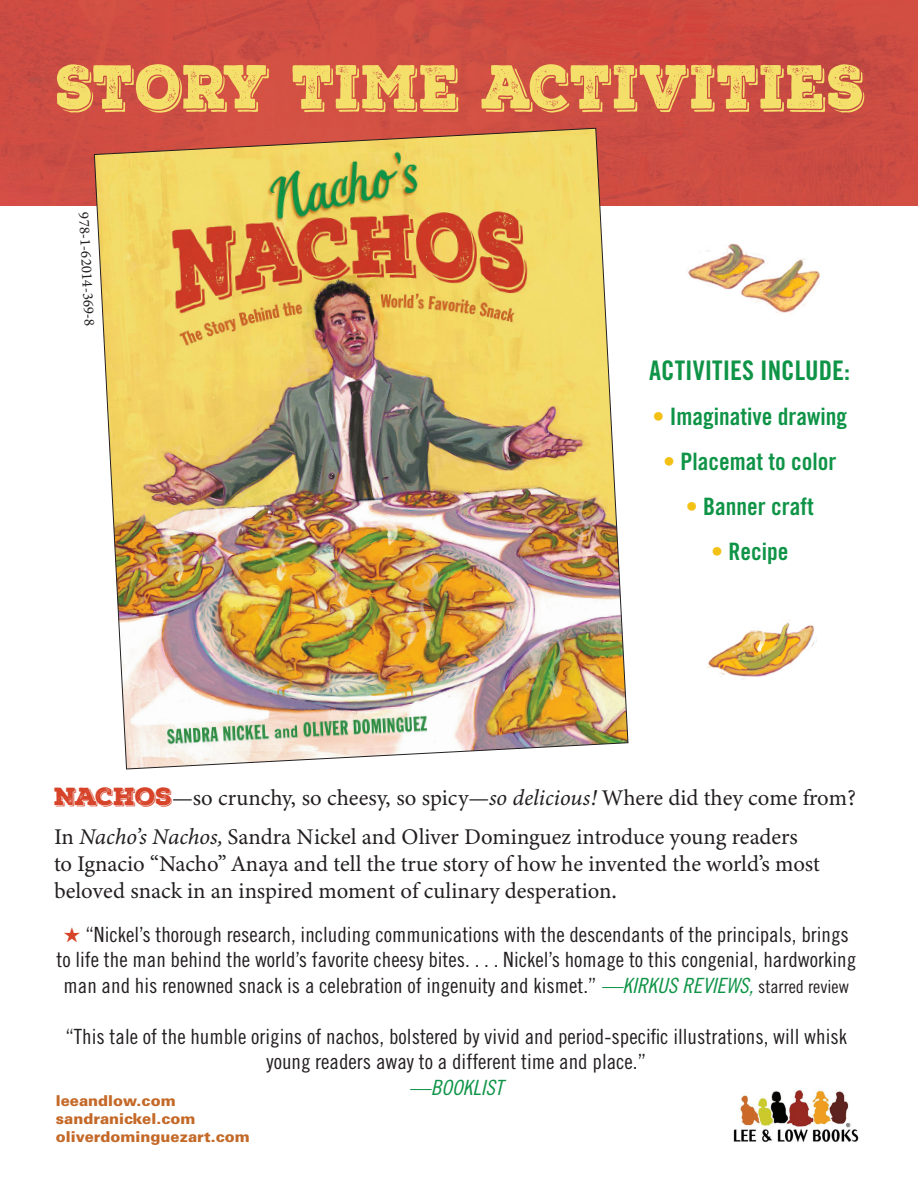
<style>
.page{position:relative;width:918px;height:1188px;background:#fff}
.page>*{position:absolute;margin:0;border:0;box-sizing:border-box;transform-origin:0 0}
.t1{font:60px "Nexa Rust Slab Black Shadow 01";letter-spacing:.025em;color:#f4df6b;scale:.9 1}
.t2{font:27px "Trade Gothic Bold Cond Twenty";color:#0f9447}
.t3{font:24px "Trade Gothic Bold Cond Twenty";color:#0f9447}
.t4{font:22.5px/27px "Minion Variable Concept";color:#231f20}
.quote{font:21px/25.5px "Trade Gothic Cond Eighteen";color:#231f20;text-align:center}
.urls{font:900 15px "Univers LT Std";color:#c46928}
.t5{font:15px "Minion Variable Concept";color:#231f20}
.s1{color:#f3c116}
.s2{font-family:"Nexa Rust Slab Black Shadow 01";font-size:24px;color:#d64329}
.s3{font-style:italic}
.s4{color:#d64329}
.s5{font-family:"Trade Gothic Cond Eighteen Obl";color:#0f9447}
.s6{font-size:18px}
</style>
<div class="page">
<img style="left:0;top:0;width:918px;height:205px">
<img style="left:94px;top:127px;width:535px;height:643px">
<img style="left:733px;top:1090px;width:126px;height:53px">
<img style="left:707px;top:622px;width:110px;height:58px">
<img style="left:686px;top:243px;width:134px;height:70px">
<p class="t1" style="left:56px;top:46px;width:899px">STORY TIME ACTIVITIES</p>
<p class="t5" style="left:94px;top:211px;width:116px;rotate:87deg">978-1-62014-369-8</p>
<p class="t2" style="left:649px;top:354px;width:202px">ACTIVITIES INCLUDE:</p>
<p class="t3" style="left:652px;top:402px;width:196px"><span class="s1">•</span> Imaginative drawing</p>
<p class="t3" style="left:663px;top:447px;width:175px"><span class="s1">•</span> Placemat to color</p>
<p class="t3" style="left:686px;top:492px;width:129px"><span class="s1">•</span> Banner craft</p>
<p class="t3" style="left:711px;top:537px;width:79px"><span class="s1">•</span> Recipe</p>
<p class="t4" style="left:54px;top:784px;width:804px"><span class="s2">NACHOS</span>—so crunchy, so cheesy, so spicy—<span class="s3">so delicious!</span> Where did they come from?</p>
<p class="t4" style="left:54px;top:823px;width:768px">In <span class="s3">Nacho’s Nachos,</span> Sandra Nickel and Oliver Dominguez introduce young readers to Ignacio “Nacho” Anaya and tell the true story of how he invented the world’s most beloved snack in an inspired moment of culinary desperation.</p>
<p class="quote" style="left:56px;top:921px;width:801px"><span class="s4">★</span> “Nickel’s thorough research, including communications with the descendants of the principals, brings to life the man behind the world’s favorite cheesy bites. . . . Nickel’s homage to this congenial, hardworking man and his renowned snack is a celebration of ingenuity and kismet.” <span class="s5">—KIRKUS REVIEWS,</span> <span class="s6">starred review</span></p>
<p class="quote" style="left:66px;top:1023px;width:783px">“This tale of the humble origins of nachos, bolstered by vivid and period-specific illustrations, will whisk young readers away to a different time and place.”<br><span class="s5">—BOOKLIST</span></p>
<p class="urls" style="left:56px;top:1092px;width:121px">leeandlow.com</p>
<p class="urls" style="left:56px;top:1110px;width:141px">sandranickel.com</p>
<p class="urls" style="left:56px;top:1128px;width:196px">oliverdominguezart.com</p>
</div>
